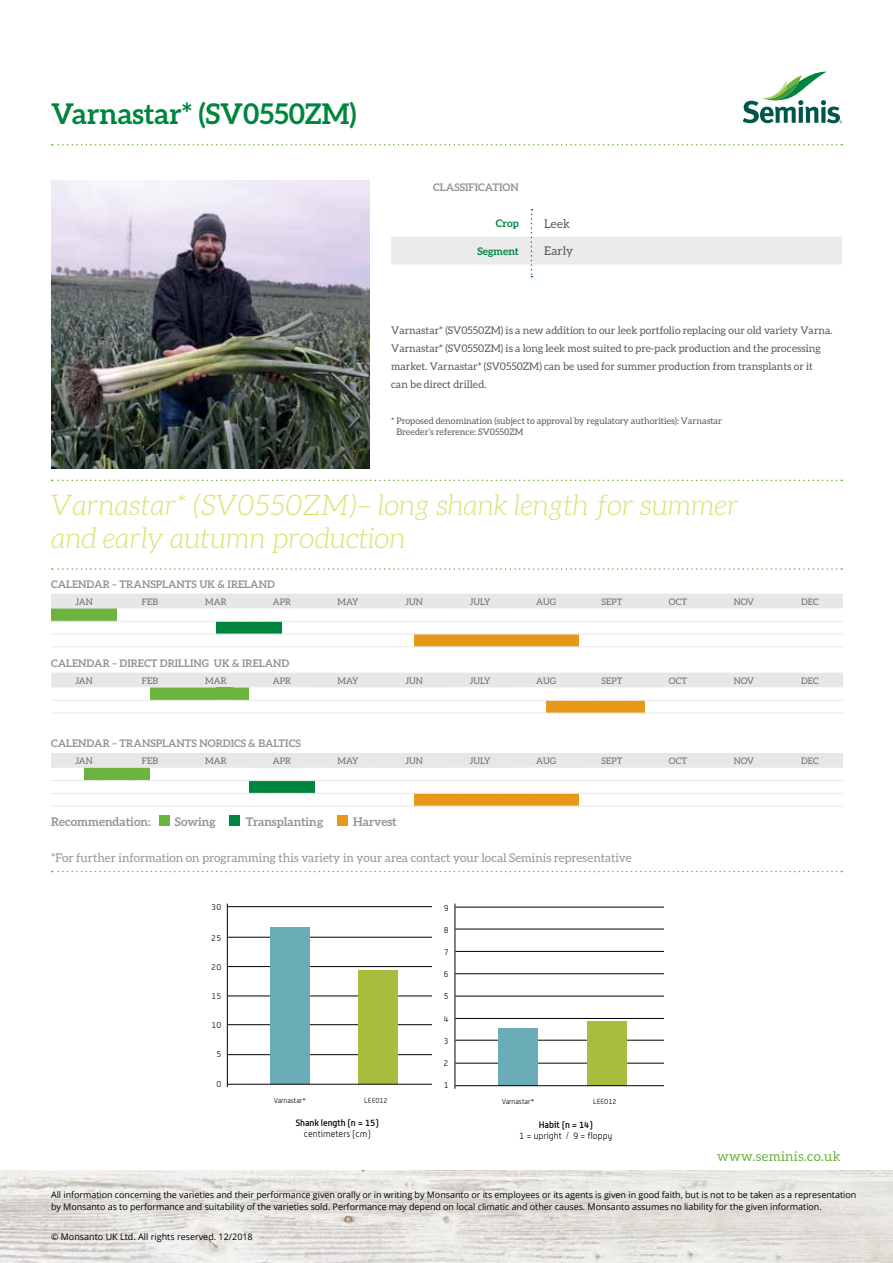
<style>
.page{position:relative;width:893px;height:1263px;background:#fff}
.page>*{position:absolute;margin:0;border:0;box-sizing:border-box;transform-origin:0 0}
.t1{font:italic 300 28.5px/33px "Aleo";color:#d8e36e}
.t2{font:700 28.5px "Aleo";color:#00853f}
.t3{font:13.5px "Aleo";letter-spacing:.02em;color:#6cb33f}
.t4{font:12px "Aleo";color:#939598}
.t5{font:700 12px "Aleo";color:#939598}
.t6{font:12px "Aleo";color:#58595b}
.t7{font:10.5px/18px "Aleo";color:#58595b}
.t8{font:700 10.5px "Aleo";color:#939598}
.t9{font:700 10.5px "Aleo";color:#00853f}
.t10{font:300 9.15px "Alwyn";color:#000}
.t11{font:500 9.15px "Alwyn";color:#000}
.t12{font:9px/12px "Open Sans";letter-spacing:-.005em;color:#000}
.t13{font:9px "Aleo";color:#6d6e71}
.t14{font:9px/10.5px "Aleo";color:#58595b}
.t15{font:500 9px "Alwyn";color:#000}
.t16{font:300 9px "Alwyn";color:#000}
.t17{font:300 8.4px "Alwyn";color:#000}
.t18{font:300 7.2px "Alwyn";color:#000}
.s1{color:#fff}
</style>
<div class="page">
<img style="left:0;top:1170px;width:893px;height:93px">
<svg style="left:743px;top:72px;width:99px;height:51px"></svg>
<svg style="left:52px;top:144px;width:790px;height:2px"></svg>
<svg style="left:52px;top:871px;width:790px;height:1px"></svg>
<svg style="left:391px;top:209px;width:451px;height:69px"></svg>
<svg style="left:51px;top:673px;width:792px;height:41px"></svg>
<svg style="left:51px;top:594px;width:792px;height:53px"></svg>
<svg style="left:51px;top:753px;width:792px;height:54px"></svg>
<div style="left:159px;top:815px;width:10px;height:11px;background:#6cb33f"></div>
<div style="left:230px;top:815px;width:10px;height:11px;background:#00853f"></div>
<div style="left:337px;top:815px;width:11px;height:11px;background:#e89719"></div>
<hr style="left:228px;top:1054px;width:203px;height:1px;background:#000">
<hr style="left:228px;top:1024px;width:203px;height:1px;background:#000">
<hr style="left:228px;top:995px;width:203px;height:1px;background:#000">
<hr style="left:228px;top:966px;width:203px;height:1px;background:#000">
<hr style="left:228px;top:937px;width:203px;height:1px;background:#000">
<hr style="left:228px;top:906px;width:203px;height:1px;background:#000">
<hr style="left:227px;top:903px;width:1px;height:184px;background:#000">
<div style="left:358px;top:970px;width:40px;height:114px;background:#a9bc3e"></div>
<div style="left:270px;top:927px;width:39px;height:157px;background:#6badb6"></div>
<hr style="left:228px;top:1084px;width:203px;height:1px;background:#000">
<hr style="left:455px;top:1063px;width:209px;height:1px;background:#000">
<hr style="left:455px;top:1040px;width:209px;height:1px;background:#000">
<hr style="left:455px;top:1018px;width:209px;height:1px;background:#000">
<hr style="left:455px;top:996px;width:209px;height:1px;background:#000">
<hr style="left:455px;top:973px;width:209px;height:1px;background:#000">
<hr style="left:455px;top:951px;width:209px;height:1px;background:#000">
<hr style="left:455px;top:929px;width:209px;height:1px;background:#000">
<hr style="left:454px;top:903px;width:1px;height:186px;background:#000">
<hr style="left:455px;top:907px;width:209px;height:1px;background:#000">
<div style="left:587px;top:1021px;width:40px;height:64px;background:#a9bc3e"></div>
<div style="left:498px;top:1028px;width:39px;height:57px;background:#6badb6"></div>
<hr style="left:455px;top:1085px;width:209px;height:1px;background:#000">
<svg style="left:52px;top:480px;width:790px;height:1px"></svg>
<svg style="left:52px;top:568px;width:790px;height:2px"></svg>
<img style="left:51px;top:180px;width:319px;height:288px">
<h1 class="t2" style="left:51px;top:97px;width:307px">VARNASTAR* (SV0550ZM)</h1>
<p class="t8" style="left:433px;top:181px;width:87px">CLASSIFICATION</p>
<p class="t9" style="left:496px;top:217px;width:24px">CROP</p>
<h3 class="t6" style="left:544px;top:217px;width:27px">Leek</h3>
<p class="t9" style="left:477px;top:245px;width:43px">SEGMENT</p>
<h3 class="t6" style="left:544px;top:244px;width:31px">Early</h3>
<p class="t7" style="left:391px;top:322px;width:443px">Varnastar* (SV0550ZM) is a new addition to our leek portfolio replacing our old variety Varna.<br>Varnastar* (SV0550ZM) is a long leek most suited to pre-pack production and the processing market. Varnastar* (SV0550ZM) can be used for summer production from transplants or it<br>can be direct drilled.</p>
<p class="t14" style="left:391px;top:416px;width:332px">* Proposed denomination (subject to approval by regulatory authorities): Varnastar <span class="s1">*</span> Breeder’s reference: SV0550ZM</p>
<h1 class="t1" style="left:51px;top:489px;width:690px">Varnastar* (SV0550ZM)– long shank length for summer and early autumn production</h1>
<p class="t8" style="left:51px;top:578px;width:225px">CALENDAR – TRANSPLANTS UK &amp; IRELAND</p>
<p class="t13" style="left:75px;top:596px;width:19px">jan</p>
<p class="t13" style="left:142px;top:596px;width:12px">feb</p>
<p class="t13" style="left:205px;top:596px;width:23px">mar</p>
<p class="t13" style="left:273px;top:596px;width:20px">apr</p>
<p class="t13" style="left:338px;top:596px;width:22px">may</p>
<p class="t13" style="left:405px;top:596px;width:19px">jun</p>
<p class="t13" style="left:469px;top:596px;width:23px">july</p>
<p class="t13" style="left:536px;top:596px;width:21px">aug</p>
<p class="t13" style="left:602px;top:596px;width:22px">sep t</p>
<p class="t13" style="left:669px;top:596px;width:20px">oct</p>
<p class="t13" style="left:734px;top:596px;width:20px">nov</p>
<p class="t13" style="left:801px;top:596px;width:19px">dec</p>
<p class="t8" style="left:51px;top:657px;width:240px">CALENDAR – DIRECT DRILLING UK &amp; IRELAND</p>
<p class="t13" style="left:75px;top:675px;width:19px">jan</p>
<p class="t13" style="left:142px;top:675px;width:12px">feb</p>
<p class="t13" style="left:205px;top:675px;width:23px">mar</p>
<p class="t13" style="left:273px;top:675px;width:20px">apr</p>
<p class="t13" style="left:338px;top:675px;width:22px">may</p>
<p class="t13" style="left:405px;top:675px;width:19px">jun</p>
<p class="t13" style="left:469px;top:675px;width:23px">july</p>
<p class="t13" style="left:536px;top:675px;width:21px">aug</p>
<p class="t13" style="left:602px;top:675px;width:22px">sep t</p>
<p class="t13" style="left:669px;top:675px;width:20px">oct</p>
<p class="t13" style="left:734px;top:675px;width:20px">nov</p>
<p class="t13" style="left:801px;top:675px;width:19px">dec</p>
<p class="t8" style="left:51px;top:737px;width:245px">CALENDAR – TRANSPLANTS NORDICS &amp; BALTICS</p>
<p class="t13" style="left:75px;top:756px;width:19px">jan</p>
<p class="t13" style="left:142px;top:756px;width:12px">feb</p>
<p class="t13" style="left:205px;top:756px;width:23px">mar</p>
<p class="t13" style="left:273px;top:756px;width:20px">apr</p>
<p class="t13" style="left:338px;top:756px;width:22px">may</p>
<p class="t13" style="left:405px;top:756px;width:19px">jun</p>
<p class="t13" style="left:469px;top:756px;width:23px">july</p>
<p class="t13" style="left:536px;top:756px;width:21px">aug</p>
<p class="t13" style="left:602px;top:756px;width:22px">sep t</p>
<p class="t13" style="left:669px;top:756px;width:20px">oct</p>
<p class="t13" style="left:734px;top:756px;width:20px">nov</p>
<p class="t13" style="left:801px;top:756px;width:19px">dec</p>
<h3 class="t5" style="left:51px;top:815px;width:101px">RECOMMENDATION:</h3>
<h3 class="t5" style="left:175px;top:815px;width:42px">SOWING</h3>
<h3 class="t5" style="left:246px;top:815px;width:79px">TRANSPLANTING</h3>
<h3 class="t5" style="left:353px;top:815px;width:45px">HARVEST</h3>
<h3 class="t4" style="left:51px;top:851px;width:582px">*For further information on programming this variety in your area contact your local Seminis representative</h3>
<p class="t17" style="left:211px;top:902px;width:11px">30</p>
<p class="t17" style="left:211px;top:933px;width:11px">25</p>
<p class="t17" style="left:211px;top:962px;width:11px">20</p>
<p class="t17" style="left:211px;top:991px;width:11px">15</p>
<p class="t17" style="left:211px;top:1020px;width:11px">10</p>
<p class="t17" style="left:216px;top:1049px;width:6px">5</p>
<p class="t17" style="left:216px;top:1079px;width:6px">0</p>
<p class="t18" style="left:274px;top:1096px;width:34px">Varnastar*</p>
<p class="t18" style="left:364px;top:1096px;width:25px">LEE012</p>
<p class="t15" style="left:296px;top:1117px;width:85px">Shank length (n = 15)</p>
<p class="t16" style="left:304px;top:1129px;width:69px">centimeters (cm)</p>
<p class="t17" style="left:444px;top:903px;width:6px">9</p>
<p class="t17" style="left:444px;top:925px;width:6px">8</p>
<p class="t17" style="left:444px;top:947px;width:6px">7</p>
<p class="t17" style="left:444px;top:969px;width:6px">6</p>
<p class="t17" style="left:444px;top:992px;width:6px">5</p>
<p class="t17" style="left:444px;top:1014px;width:6px">4</p>
<p class="t17" style="left:444px;top:1036px;width:6px">3</p>
<p class="t17" style="left:444px;top:1058px;width:6px">2</p>
<p class="t17" style="left:444px;top:1080px;width:6px">1</p>
<p class="t18" style="left:502px;top:1097px;width:34px">Varnastar*</p>
<p class="t18" style="left:593px;top:1097px;width:25px">LEE012</p>
<p class="t11" style="left:539px;top:1119px;width:56px">Habit (n = 14)</p>
<p class="t10" style="left:519px;top:1131px;width:95px">1 = upright / 9 = floppy</p>
<h2 class="t3" style="left:717px;top:1148px;width:125px">www.seminis.co.uk</h2>
<p class="t12" style="left:51px;top:1188px;width:807px">All information concerning the varieties and their performance given orally or in writing by Monsanto or its employees or its agents is given in good faith, but is not to be taken as a representation by Monsanto as to performance and suitability of the varieties sold. Performance may depend on local climatic and other causes. Monsanto assumes no liability for the given information.</p>
<p class="t12" style="left:51px;top:1230px;width:203px">© Monsanto UK Ltd. All rights reserved. 12/2018</p>
</div>
